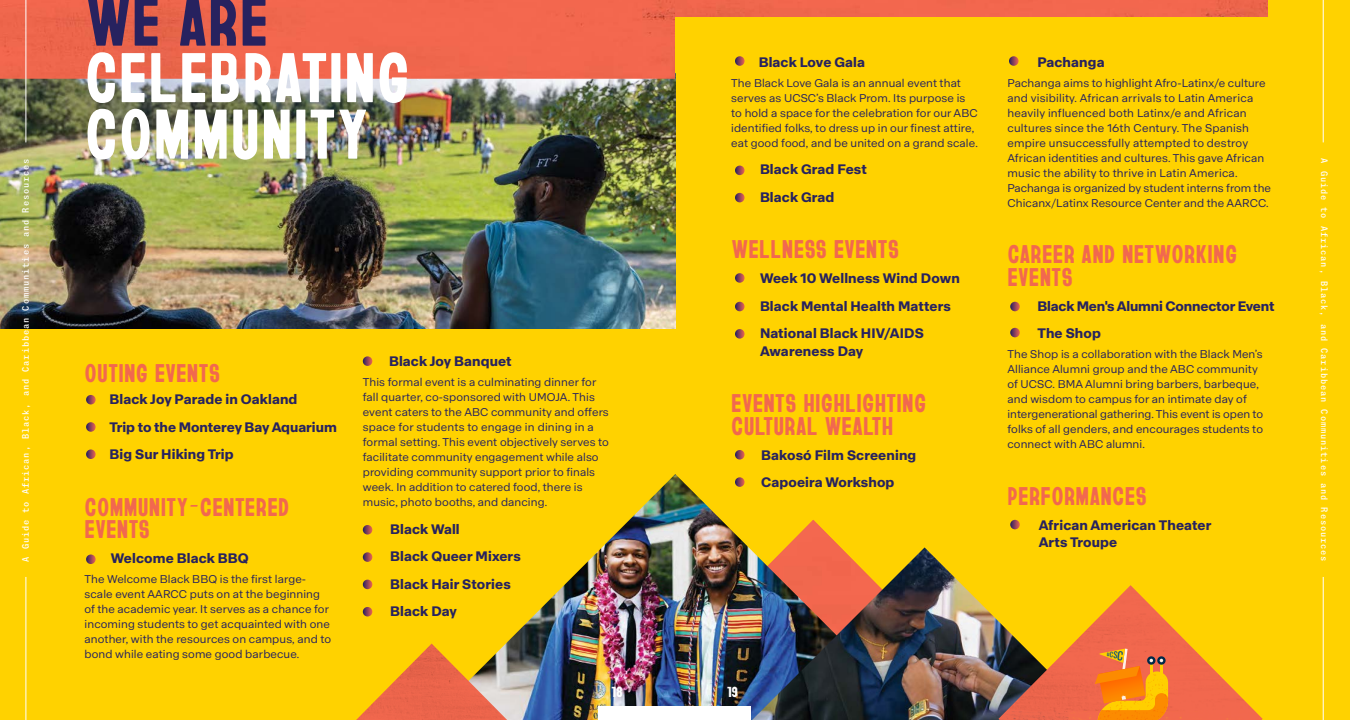
<style>
.page{position:relative;width:1350px;height:720px;background:#ffd200}
.page>*{position:absolute;margin:0;border:0;box-sizing:border-box;transform-origin:0 0}
.t1{font:82.25px "VTC Bayard";letter-spacing:.01em;color:#fff}
.t2{font:82.25px "VTC Bayard";color:#27225f}
.t3{font:30px/22.5px "VTC Bayard";letter-spacing:.01em;color:#f2684e}
.t4{font:17.5px "VTC Martin Regular";color:#fff}
.t5{font:700 13.75px/27.5px "Decagram";letter-spacing:.01em;color:#27225f}
.t6{font:700 13.75px/27.5px "Decagram";letter-spacing:-.01em;color:#27225f}
.t7{font:11.25px/15px "Decagram";letter-spacing:.01em;color:#27225f}
.t8{font:8.75px "Stroy Mono TEST";letter-spacing:.1em;color:#fff}
.t9{font:500 4.38px "Oswald";color:#004883}
.s1{font-family:"Minion Pro"}
.s2{font-weight:400;font-size:6.75px}
.s3{font-weight:400;font-size:8.62px}
.s4{font-weight:400;font-size:11.25px}
</style>
<div class="page">
<img style="left:0;top:81px;width:675px;height:247px">
<img style="left:675px;top:0;width:592px;height:17px">
<img style="left:0;top:0;width:675px;height:81px">
<svg style="left:86px;top:395px;width:10px;height:9px"></svg>
<svg style="left:735px;top:56px;width:10px;height:10px"></svg>
<svg style="left:363px;top:356px;width:9px;height:10px"></svg>
<svg style="left:1009px;top:56px;width:10px;height:10px"></svg>
<svg style="left:1010px;top:302px;width:10px;height:9px"></svg>
<svg style="left:1010px;top:328px;width:10px;height:9px"></svg>
<svg style="left:1010px;top:520px;width:10px;height:9px"></svg>
<svg style="left:735px;top:450px;width:10px;height:10px"></svg>
<svg style="left:735px;top:273px;width:10px;height:10px"></svg>
<svg style="left:735px;top:302px;width:10px;height:9px"></svg>
<svg style="left:735px;top:329px;width:10px;height:10px"></svg>
<svg style="left:363px;top:525px;width:9px;height:10px"></svg>
<svg style="left:363px;top:552px;width:9px;height:10px"></svg>
<svg style="left:363px;top:580px;width:9px;height:9px"></svg>
<svg style="left:363px;top:607px;width:9px;height:10px"></svg>
<svg style="left:735px;top:166px;width:10px;height:9px"></svg>
<svg style="left:735px;top:193px;width:10px;height:9px"></svg>
<svg style="left:86px;top:422px;width:10px;height:10px"></svg>
<svg style="left:86px;top:449px;width:10px;height:10px"></svg>
<svg style="left:86px;top:555px;width:10px;height:9px"></svg>
<img style="left:505px;top:474px;width:335px;height:246px">
<img style="left:752px;top:547px;width:246px;height:173px">
<img style="left:356px;top:644px;width:151px;height:76px">
<img style="left:998px;top:585px;width:265px;height:135px">
<div style="left:598px;top:706px;width:154px;height:14px;background:#fff"></div>
<svg style="left:1095px;top:649px;width:74px;height:71px"></svg>
<hr style="left:26px;top:0;width:1px;height:142px;background:#fff">
<hr style="left:1323px;top:0;width:1px;height:142px;background:#fff">
<hr style="left:26px;top:577px;width:1px;height:143px;background:#fff">
<hr style="left:1323px;top:577px;width:1px;height:143px;background:#fff">
<h1 class="t2" style="left:85px;top:-31px;width:185px">WE ARE</h1>
<h1 class="t1" style="left:85px;top:26px;width:327px">CELEBRATING</h1>
<h1 class="t1" style="left:85px;top:82px;width:286px">COMMUNITY</h1>
<p class="t5" style="left:1037px;top:48px;width:69px">Pachanga</p>
<p class="t7" style="left:1007px;top:75px;width:265px">Pachanga aims to highlight Afro-Latinx/e culture and visibility. African arrivals to Latin America heavily influenced both Latinx/e and African cultures since the 16th Century. The Spanish empire unsuccessfully attempted to destroy African identities and cultures. This gave African music the ability to thrive in Latin America.<br>Pachanga is organized by student interns from the Chicanx/Latinx Resource Center and the AARCC.</p>
<h2 class="t3" style="left:1007px;top:241px;width:231px">CAREER AND NETWORKING<br>EVENTS</h2>
<p class="t6" style="left:1037px;top:292px;width:239px">Black Men's Alumni Connector Event<br>The Shop</p>
<p class="t7" style="left:1007px;top:347px;width:257px">The Shop is a collaboration with the Black Men’s Alliance Alumni group and the ABC community of UCSC. BMA Alumni bring barbers, barbeque, and wisdom to campus for an intimate day of intergenerational gathering. This event is open to folks of all genders, and encourages students to connect with ABC alumni.</p>
<h2 class="t3" style="left:1007px;top:483px;width:141px">PERFORMANCES</h2>
<p class="t5" style="left:1039px;top:516px;width:174px;line-height:17.5px">African American Theater<br>Arts Troupe</p>
<p class="t5" style="left:759px;top:48px;width:108px">Black Love Gala</p>
<p class="t7" style="left:731px;top:75px;width:248px">The Black Love Gala is an annual event that serves as UCSC’s Black Prom. Its purpose is to hold a space for the celebration for our ABC identified folks, to dress up in our finest attire, eat good food, and be united on a grand scale.</p>
<p class="t5" style="left:760px;top:155px;width:108px">Black Grad Fest<br>Black Grad</p>
<h2 class="t3" style="left:731px;top:236px;width:169px">WELLNESS EVENTS</h2>
<p class="t5" style="left:760px;top:265px;width:201px">Week 10 Wellness Wind Down<br>Black Mental Health Matters<br>National Black HIV/AIDS</p>
<p class="t5" style="left:760px;top:337px;width:105px">Awareness Day</p>
<h2 class="t3" style="left:731px;top:391px;width:196px">EVENTS HIGHLIGHTING<br>CULTURAL WEALTH</h2>
<p class="t5" style="left:761px;top:441px;width:157px">Bakosó Film Screening<br>Capoeira Workshop</p>
<p class="t8" style="left:20px;top:562px;width:405px;rotate:-90deg">A Guide to African, Black, and Caribbean Communities and Resources</p>
<p class="t8" style="left:1330px;top:158px;width:405px;rotate:90deg">A Guide to African, Black, and Caribbean Communities and Resources</p>
<p class="t5" style="left:389px;top:348px;width:124px">Black Joy Banquet</p>
<p class="t7" style="left:363px;top:375px;width:248px">This formal event is a culminating dinner for fall quarter, co-sponsored with UMOJA. This event caters to the ABC community and offers space for students to engage in dining in a formal setting. This event objectively serves to facilitate community engagement while also providing community support prior to finals week. In addition to catered food, there is music, photo booths, and dancing.</p>
<p class="t5" style="left:390px;top:515px;width:132px">Black Wall<br>Black Queer Mixers<br>Black Hair Stories<br>Black Day</p>
<h2 class="t3" style="left:85px;top:360px;width:137px">OUTING EVENTS</h2>
<p class="t5" style="left:110px;top:386px;width:229px">Black Joy Parade in Oakland<br>Trip to the Monterey Bay Aquarium<br>Big Sur Hiking Trip</p>
<h2 class="t3" style="left:85px;top:494px;width:206px">COMMUNITY<span class="s1">-</span>CENTERED<br>EVENTS</h2>
<p class="t5" style="left:111px;top:545px;width:139px">Welcome Black BBQ</p>
<p class="t7" style="left:85px;top:572px;width:248px">The Welcome Black BBQ is the first large&shy;scale event AARCC puts on at the beginning of the academic year. It serves as a chance for incoming students to get acquainted with one another, with the resources on campus, and to bond while eating some good barbecue.</p>
<p class="t9" style="left:1107px;top:651px;width:18px;rotate:7deg">U<span class="s2">C</span><span class="s3">S</span><span class="s4">C</span></p>
<h3 class="t4" style="left:612px;top:684px;width:12px">18</h3>
<h3 class="t4" style="left:728px;top:684px;width:12px">19</h3>
</div>
